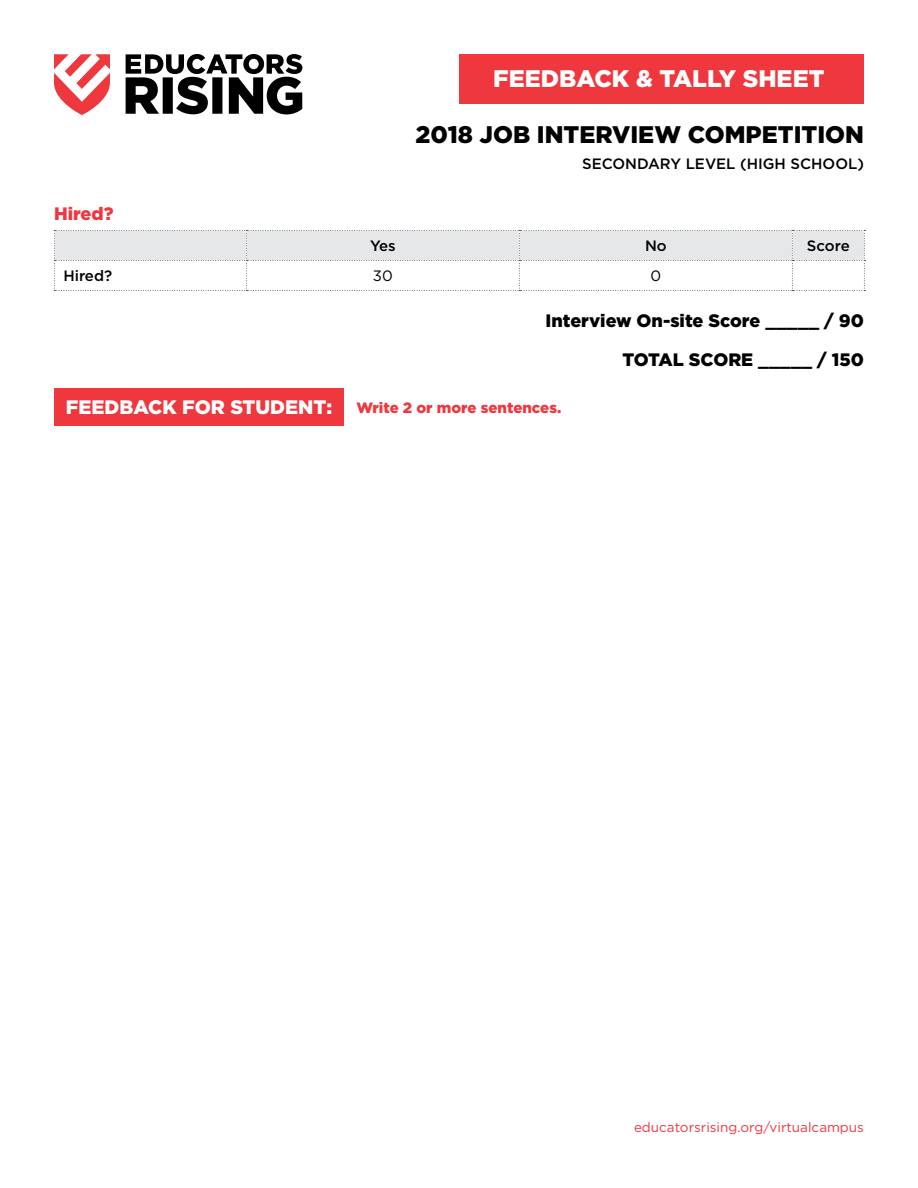
<style>
.page{position:relative;width:918px;height:1188px;background:#fff}
.page>*{position:absolute;margin:0;border:0;box-sizing:border-box;transform-origin:0 0}
.t1{font:900 24px "Gotham";color:#000}
.t2{font:900 24px "Gotham";color:#fff}
.t3{font:900 19.5px "Gotham";color:#fff}
.t4{font:900 18px/38.1px "Gotham";color:#000;text-align:right}
.t5{font:900 18px "Gotham";color:#ef373e}
.t6{font:500 15px "Gotham";color:#000}
.t7{font:900 15px "Gotham";color:#ef373e}
.t8{font:15px "Gotham";color:#000}
.t9{font:13.5px "Gotham";color:#ef373e}
.s1{font-size:19.5px;color:#fff}
</style>
<div class="page">
<div style="left:459px;top:54px;width:405px;height:50px;background:#ef373e"></div>
<svg style="left:126px;top:54px;width:176px;height:60px"></svg>
<svg style="left:54px;top:54px;width:56px;height:61px"></svg>
<svg style="left:54px;top:230px;width:811px;height:61px"></svg>
<div style="left:54px;top:388px;width:290px;height:38px;background:#ef373e"></div>
<p class="t5" style="left:54px;top:201px;width:61px">Hired?</p>
<h1 class="t2" style="left:493px;top:62px;width:332px">Feedback &amp; Tally Sheet</h1>
<h1 class="t1" style="left:416px;top:118px;width:429px">2018 Job Interview COMPETITION</h1>
<p class="t6" style="left:582px;top:154px;width:283px">SECONDARY LEVEL (HIGH SCHOOL)</p>
<p class="t6" style="left:370px;top:236px;width:27px">Yes</p>
<p class="t6" style="left:645px;top:236px;width:23px">No</p>
<p class="t6" style="left:807px;top:236px;width:44px">Score</p>
<p class="t6" style="left:63px;top:266px;width:50px">Hired?</p>
<p class="t8" style="left:373px;top:267px;width:21px">30</p>
<p class="t8" style="left:651px;top:267px;width:12px">0</p>
<p class="t4" style="left:546px;top:302px;width:320px">Interview On-site Score _____ / 90<br>TOTAL SCORE _____ / 150</p>
<p class="t3" style="left:66px;top:393px;width:234px">Feedback for student</p>
<p class="t7" style="left:326px;top:398px;width:236px"><span class="s1">:</span> Write 2 or more sentences.</p>
<p class="t9" style="left:634px;top:1119px;width:231px">educatorsrising.org/virtualcampus</p>
</div>
